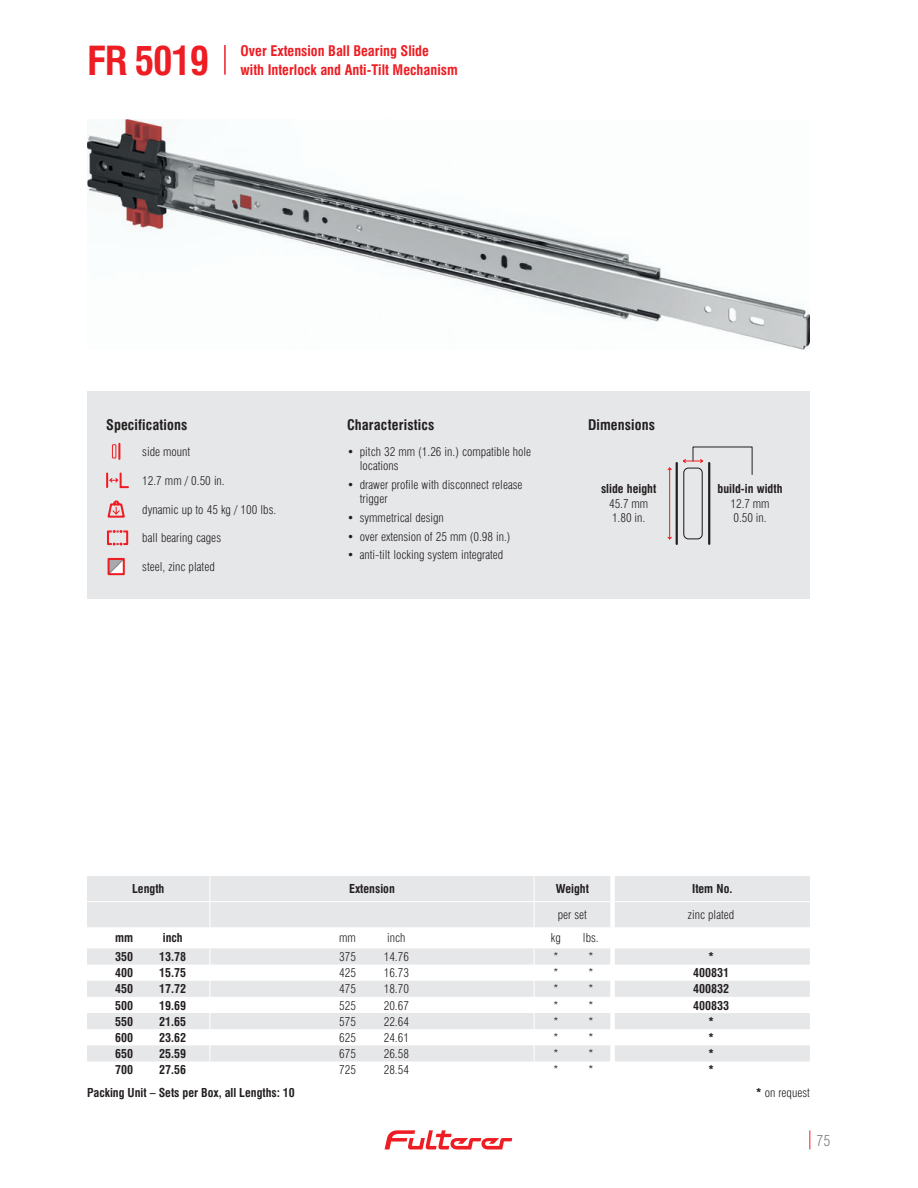
<style>
.page{position:relative;width:918px;height:1188px;background:#fff}
.page>*{position:absolute;margin:0;border:0;box-sizing:border-box;transform-origin:0 0}
.t1{font:700 condensed 39px "Swiss 721 BT";letter-spacing:-.03em;color:#ee1d23}
.t2{font:300 condensed 15px "Swiss 721 BT";color:#808285}
.t3{font:700 condensed 14.25px/18.8px "Swiss 721 BT";color:#ee1d23}
.t4{font:700 condensed 14.25px "Swiss 721 BT";letter-spacing:.01em;color:#231f20}
.t5{font:300 condensed 12px/14.4px "Swiss 721 BT";color:#231f20}
.t6{font:700 condensed 12px/16.2px "Swiss 721 BT";color:#231f20;text-align:center}
.s1{font-weight:700}
</style>
<div class="page">
<svg style="left:809px;top:1130px;width:1px;height:19px"></svg>
<svg style="left:385px;top:1130px;width:127px;height:19px"></svg>
<img style="left:87px;top:119px;width:723px;height:230px">
<hr style="left:224px;top:45px;width:2px;height:30px;background:#ee1d23">
<svg style="left:87px;top:876px;width:723px;height:186px"></svg>
<hr style="left:744px;top:901px;width:66px;height:1px;background:#fff">
<hr style="left:678px;top:901px;width:66px;height:1px;background:#fff">
<hr style="left:613px;top:901px;width:65px;height:1px;background:#fff">
<hr style="left:534px;top:901px;width:79px;height:1px;background:#fff">
<hr style="left:210px;top:901px;width:324px;height:1px;background:#fff">
<hr style="left:148px;top:901px;width:62px;height:1px;background:#fff">
<hr style="left:87px;top:901px;width:61px;height:1px;background:#fff">
<div style="left:87px;top:392px;width:723px;height:207px;background:#e6e7e9"></div>
<div style="left:683px;top:468px;width:20px;height:71px;border:1px solid #231f20;border-radius:5px"></div>
<hr style="left:676px;top:463px;width:2px;height:81px;background:#231f20">
<hr style="left:708px;top:463px;width:2px;height:81px;background:#231f20">
<svg style="left:667px;top:467px;width:5px;height:73px"></svg>
<svg style="left:683px;top:447px;width:69px;height:28px"></svg>
<div style="left:112px;top:444px;width:4px;height:14px;border:1px solid #ee1d23"></div>
<svg style="left:118px;top:444px;width:2px;height:15px"></svg>
<svg style="left:106px;top:472px;width:23px;height:16px"></svg>
<svg style="left:108px;top:500px;width:17px;height:18px"></svg>
<svg style="left:107px;top:530px;width:21px;height:16px"></svg>
<svg style="left:111px;top:561px;width:11px;height:11px"></svg>
<div style="left:108px;top:558px;width:17px;height:17px;border:2px solid #ee1d23"></div>
<h1 class="t1" style="left:87px;top:37px;width:124px">FR 5019</h1>
<p class="t3" style="left:241px;top:41px;width:219px">Over Extension Ball Bearing Slide<br>with Interlock and Anti-Tilt Mechanism</p>
<p class="t4" style="left:106px;top:416px;width:83px">Specifications</p>
<p class="t5" style="left:142px;top:444px;width:50px">side mount</p>
<p class="t5" style="left:142px;top:473px;width:84px">12.7 mm / 0.50 in.</p>
<p class="t5" style="left:142px;top:502px;width:135px">dynamic up to 45 kg / 100 lbs.</p>
<p class="t5" style="left:142px;top:531px;width:80px">ball bearing cages</p>
<p class="t5" style="left:142px;top:560px;width:74px">steel, zinc plated</p>
<p class="t4" style="left:347px;top:416px;width:89px">Characteristics</p>
<p class="t5" style="left:360px;top:444px;width:173px;text-indent:-13px">• pitch 32 mm (1.26 in.) compatible hole locations</p>
<p class="t5" style="left:360px;top:477px;width:164px;text-indent:-13px">• drawer profile with disconnect release trigger</p>
<p class="t5" style="left:347px;top:510px;width:98px">• symmetrical design</p>
<p class="t5" style="left:347px;top:529px;width:165px">• over extension of 25 mm (0.98 in.)</p>
<p class="t5" style="left:347px;top:548px;width:158px">• anti-tilt locking system integrated</p>
<p class="t4" style="left:588px;top:416px;width:68px">Dimensions</p>
<p class="t6" style="left:601px;top:481px;width:57px">slide height</p>
<p class="t5" style="left:609px;top:496px;width:41px">45.7 mm<br>1.80 in.</p>
<p class="t6" style="left:718px;top:481px;width:66px">build-in width</p>
<p class="t5" style="left:730px;top:496px;width:41px">12.7 mm<br>0.50 in.</p>
<p class="t6" style="left:132px;top:881px;width:34px">Length</p>
<p class="t6" style="left:349px;top:881px;width:47px">Extension</p>
<p class="t6" style="left:556px;top:881px;width:35px">Weight</p>
<p class="t6" style="left:692px;top:881px;width:42px">Item No.</p>
<p class="t5" style="left:558px;top:908px;width:31px">per set</p>
<p class="t5" style="left:688px;top:908px;width:48px">zinc plated</p>
<p class="t6" style="left:115px;top:930px;width:20px">mm</p>
<p class="t6" style="left:163px;top:930px;width:21px">inch</p>
<p class="t5" style="left:339px;top:931px;width:18px">mm</p>
<p class="t5" style="left:387px;top:931px;width:20px">inch</p>
<p class="t5" style="left:551px;top:931px;width:11px">kg</p>
<p class="t5" style="left:583px;top:931px;width:17px">lbs.</p>
<p class="t6" style="left:115px;top:949px;width:19px">350</p>
<p class="t6" style="left:159px;top:949px;width:28px">13.78</p>
<p class="t5" style="left:339px;top:949px;width:18px">375</p>
<p class="t5" style="left:384px;top:949px;width:27px">14.76</p>
<p class="t5" style="left:553px;top:949px;width:7px">*</p>
<p class="t5" style="left:588px;top:949px;width:7px">*</p>
<p class="t6" style="left:115px;top:965px;width:19px">400</p>
<p class="t6" style="left:159px;top:965px;width:28px">15.75</p>
<p class="t5" style="left:339px;top:966px;width:18px">425</p>
<p class="t5" style="left:384px;top:966px;width:27px">16.73</p>
<p class="t5" style="left:553px;top:966px;width:7px">*</p>
<p class="t5" style="left:588px;top:966px;width:7px">*</p>
<p class="t6" style="left:115px;top:981px;width:19px">450</p>
<p class="t6" style="left:159px;top:981px;width:28px">17.72</p>
<p class="t5" style="left:339px;top:982px;width:18px">475</p>
<p class="t5" style="left:384px;top:982px;width:27px">18.70</p>
<p class="t5" style="left:553px;top:982px;width:7px">*</p>
<p class="t5" style="left:588px;top:982px;width:7px">*</p>
<p class="t6" style="left:115px;top:997px;width:19px">500</p>
<p class="t6" style="left:159px;top:997px;width:28px">19.69</p>
<p class="t5" style="left:339px;top:998px;width:18px">525</p>
<p class="t5" style="left:384px;top:998px;width:27px">20.67</p>
<p class="t5" style="left:553px;top:998px;width:7px">*</p>
<p class="t5" style="left:588px;top:998px;width:7px">*</p>
<p class="t6" style="left:115px;top:1013px;width:19px">550</p>
<p class="t6" style="left:159px;top:1013px;width:28px">21.65</p>
<p class="t5" style="left:339px;top:1014px;width:18px">575</p>
<p class="t5" style="left:384px;top:1014px;width:27px">22.64</p>
<p class="t5" style="left:553px;top:1014px;width:7px">*</p>
<p class="t5" style="left:588px;top:1014px;width:7px">*</p>
<p class="t6" style="left:115px;top:1029px;width:19px">600</p>
<p class="t6" style="left:159px;top:1029px;width:28px">23.62</p>
<p class="t5" style="left:339px;top:1030px;width:18px">625</p>
<p class="t5" style="left:384px;top:1030px;width:27px">24.61</p>
<p class="t5" style="left:553px;top:1030px;width:7px">*</p>
<p class="t5" style="left:588px;top:1030px;width:7px">*</p>
<p class="t6" style="left:115px;top:1046px;width:19px">650</p>
<p class="t6" style="left:159px;top:1046px;width:28px">25.59</p>
<p class="t5" style="left:339px;top:1046px;width:18px">675</p>
<p class="t5" style="left:384px;top:1046px;width:27px">26.58</p>
<p class="t5" style="left:553px;top:1046px;width:7px">*</p>
<p class="t5" style="left:588px;top:1046px;width:7px">*</p>
<p class="t6" style="left:115px;top:1062px;width:19px">700</p>
<p class="t6" style="left:159px;top:1062px;width:28px">27.56</p>
<p class="t5" style="left:339px;top:1063px;width:18px">725</p>
<p class="t5" style="left:384px;top:1063px;width:27px">28.54</p>
<p class="t5" style="left:553px;top:1063px;width:7px">*</p>
<p class="t5" style="left:588px;top:1063px;width:7px">*</p>
<p class="t6" style="left:693px;top:949px;width:37px">*<br>400831<br>400832<br>400833 *<br>*<br>*<br>*</p>
<p class="t6" style="left:87px;top:1085px;width:209px">Packing Unit – Sets per Box, all Lengths: 10</p>
<p class="t5" style="left:756px;top:1086px;width:55px"><span class="s1">*</span> on request</p>
<p class="t2" style="left:816px;top:1131px;width:16px">75</p>
</div>
